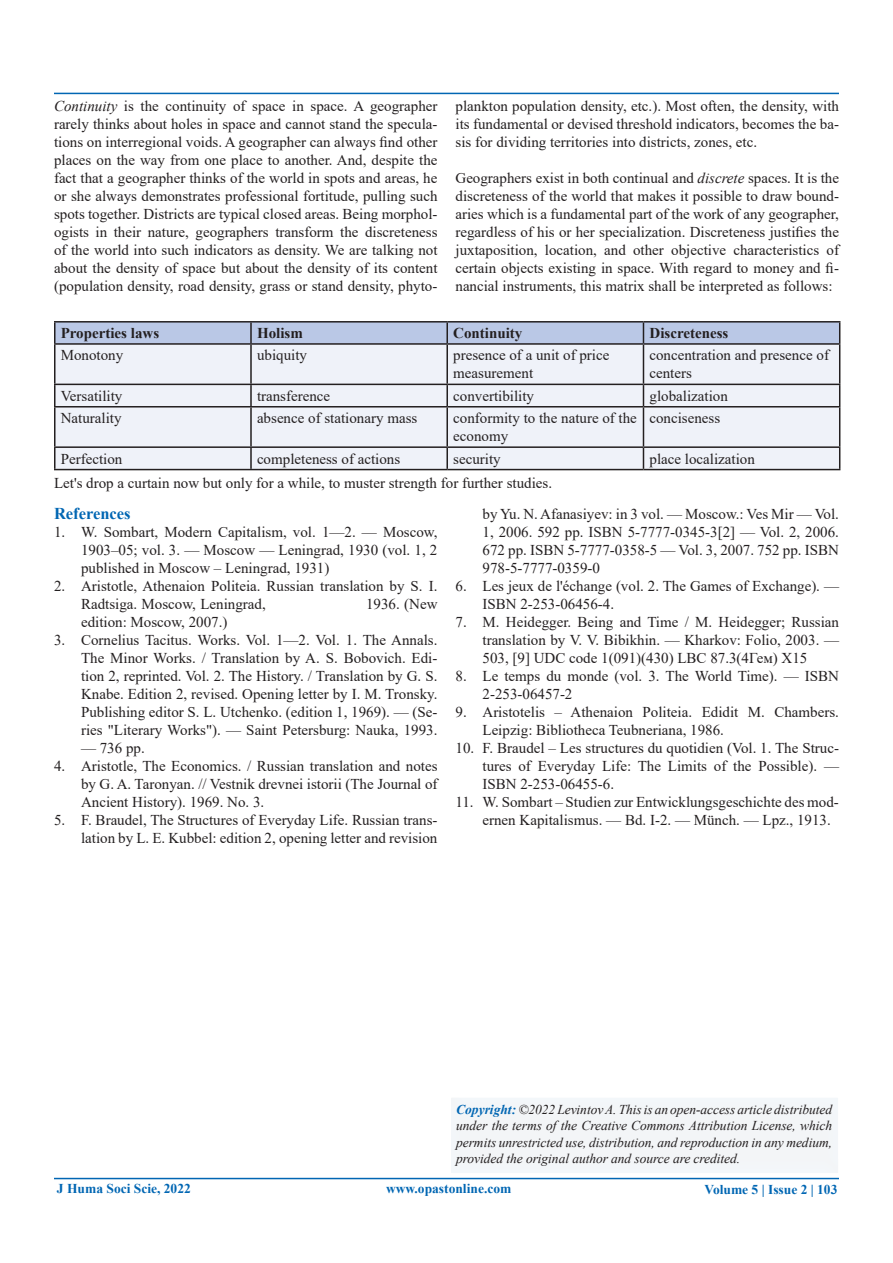
<style>
.page{position:relative;width:893px;height:1263px;background:#fff}
.page>*{position:absolute;margin:0;border:0;box-sizing:border-box;transform-origin:0 0}
.t1{font:700 16.5px "Times New Roman";color:#0166b3}
.t2{font:15px/18px "Times New Roman";color:#231f20;text-align:justify}
.t3{font:700 15px "Times New Roman";color:#231f20}
.t4{font:italic 13.5px/16.5px "Times New Roman";letter-spacing:-.005em;color:#231f20;text-align:justify}
.t5{font:700 13.5px "Times New Roman";color:#0166b3}
.s1{font-style:italic}
.s2{font-weight:700;color:#0166b3}
</style>
<div class="page">
<hr style="left:54px;top:1178px;width:785px;height:1px;background:#0166b3">
<hr style="left:54px;top:93px;width:785px;height:1px;background:#0166b3">
<div style="left:447px;top:1091px;width:393px;height:84px;background:#f3f5f7"></div>
<div style="left:56px;top:345px;width:783px;height:124px;background:#eff2f9"></div>
<hr style="left:54px;top:321px;width:197px;height:2px;background:#231f20">
<hr style="left:54px;top:323px;width:2px;height:20px;background:#231f20">
<hr style="left:251px;top:321px;width:196px;height:2px;background:#231f20">
<hr style="left:447px;top:321px;width:196px;height:2px;background:#231f20">
<hr style="left:643px;top:321px;width:197px;height:2px;background:#231f20">
<div style="left:55px;top:322px;width:785px;height:21px;background:#bac8e6"></div>
<hr style="left:54px;top:343px;width:197px;height:2px;background:#231f20">
<hr style="left:54px;top:345px;width:2px;height:39px;background:#231f20">
<hr style="left:251px;top:343px;width:196px;height:2px;background:#231f20">
<hr style="left:250px;top:345px;width:2px;height:39px;background:#231f20">
<hr style="left:447px;top:343px;width:196px;height:2px;background:#231f20">
<hr style="left:446px;top:345px;width:2px;height:39px;background:#231f20">
<hr style="left:643px;top:343px;width:197px;height:2px;background:#231f20">
<hr style="left:643px;top:345px;width:1px;height:39px;background:#231f20">
<hr style="left:839px;top:345px;width:1px;height:39px;background:#231f20">
<hr style="left:54px;top:384px;width:197px;height:1px;background:#231f20">
<hr style="left:54px;top:385px;width:2px;height:21px;background:#231f20">
<hr style="left:251px;top:384px;width:196px;height:1px;background:#231f20">
<hr style="left:250px;top:385px;width:2px;height:21px;background:#231f20">
<hr style="left:447px;top:384px;width:196px;height:1px;background:#231f20">
<hr style="left:446px;top:385px;width:2px;height:21px;background:#231f20">
<hr style="left:643px;top:384px;width:197px;height:1px;background:#231f20">
<svg style="left:643px;top:385px;width:1px;height:21px"></svg>
<svg style="left:839px;top:385px;width:1px;height:21px"></svg>
<hr style="left:54px;top:406px;width:197px;height:1px;background:#231f20">
<hr style="left:54px;top:407px;width:2px;height:39px;background:#231f20">
<hr style="left:251px;top:406px;width:196px;height:1px;background:#231f20">
<hr style="left:250px;top:407px;width:2px;height:39px;background:#231f20">
<hr style="left:447px;top:406px;width:196px;height:1px;background:#231f20">
<hr style="left:446px;top:407px;width:2px;height:39px;background:#231f20">
<hr style="left:643px;top:406px;width:197px;height:1px;background:#231f20">
<hr style="left:643px;top:407px;width:1px;height:39px;background:#231f20">
<hr style="left:839px;top:407px;width:1px;height:39px;background:#231f20">
<hr style="left:54px;top:446px;width:197px;height:2px;background:#231f20">
<hr style="left:54px;top:448px;width:2px;height:21px;background:#231f20">
<hr style="left:251px;top:446px;width:196px;height:2px;background:#231f20">
<hr style="left:250px;top:448px;width:2px;height:21px;background:#231f20">
<hr style="left:447px;top:446px;width:196px;height:2px;background:#231f20">
<hr style="left:446px;top:448px;width:2px;height:21px;background:#231f20">
<hr style="left:643px;top:446px;width:197px;height:2px;background:#231f20">
<svg style="left:643px;top:448px;width:1px;height:21px"></svg>
<svg style="left:839px;top:448px;width:1px;height:21px"></svg>
<hr style="left:54px;top:469px;width:197px;height:1px;background:#231f20">
<hr style="left:251px;top:469px;width:196px;height:1px;background:#231f20">
<hr style="left:447px;top:469px;width:196px;height:1px;background:#231f20">
<hr style="left:643px;top:469px;width:197px;height:1px;background:#231f20">
<p class="t2" style="left:54px;top:96px;width:385px"><span class="s1">Continuity</span> is the continuity of space in space. A geographer rarely thinks about holes in space and cannot stand the specula&shy;tions on interregional voids. A geographer can always find other places on the way from one place to another. And, despite the fact that a geographer thinks of the world in spots and areas, he or she always demonstrates professional fortitude, pulling such spots together. Districts are typical closed areas. Being morphol&shy;ogists in their nature, geographers transform the discreteness of the world into such indicators as density. We are talking not about the density of space but about the density of its content (population density, road density, grass or stand density, phyto-</p>
<p class="t2" style="left:455px;top:96px;width:385px">plankton population density, etc.). Most often, the density, with its fundamental or devised threshold indicators, becomes the ba&shy;sis for dividing territories into districts, zones, etc.</p>
<p class="t2" style="left:455px;top:168px;width:385px">Geographers exist in both continual and <span class="s1">discrete</span> spaces. It is the discreteness of the world that makes it possible to draw bound&shy;aries which is a fundamental part of the work of any geographer, regardless of his or her specialization. Discreteness justifies the juxtaposition, location, and other objective characteristics of certain objects existing in space. With regard to money and fi&shy;nancial instruments, this matrix shall be interpreted as follows:</p>
<p class="t3" style="left:61px;top:322px;width:100px">Properties laws</p>
<p class="t3" style="left:257px;top:322px;width:47px">Holism</p>
<p class="t3" style="left:453px;top:322px;width:71px">Continuity</p>
<p class="t3" style="left:649px;top:322px;width:80px">Discreteness</p>
<p class="t2" style="left:61px;top:346px;width:64px">Monotony</p>
<p class="t2" style="left:257px;top:346px;width:52px">ubiquity</p>
<p class="t2" style="left:453px;top:346px;width:158px">presence of a unit of price measurement</p>
<p class="t2" style="left:649px;top:346px;width:181px">concentration and presence of centers</p>
<p class="t2" style="left:61px;top:386px;width:63px">Versatility</p>
<p class="t2" style="left:257px;top:386px;width:75px">transference</p>
<p class="t2" style="left:453px;top:386px;width:82px">convertibility</p>
<p class="t2" style="left:649px;top:386px;width:80px">globalization</p>
<p class="t2" style="left:61px;top:409px;width:62px">Naturality</p>
<p class="t2" style="left:257px;top:409px;width:162px">absence of stationary mass</p>
<p class="t2" style="left:453px;top:409px;width:185px">conformity to the nature of the economy</p>
<p class="t2" style="left:649px;top:409px;width:72px">conciseness</p>
<p class="t2" style="left:61px;top:449px;width:63px">Perfection</p>
<p class="t2" style="left:257px;top:449px;width:145px">completeness of actions</p>
<p class="t2" style="left:453px;top:449px;width:49px">security</p>
<p class="t2" style="left:649px;top:449px;width:107px">place localization</p>
<p class="t2" style="left:54px;top:473px;width:500px">Let's drop a curtain now but only for a while, to muster strength for further studies.</p>
<p class="t1" style="left:54px;top:502px;width:78px">References</p>
<p class="t2" style="left:81px;top:523px;width:358px;text-indent:-27px">1. W. Sombart, Modern Capitalism, vol. 1—2. — Мoscow, 1903–05; vol. 3. — Moscow — Leningrad, 1930 (vol. 1, 2 published in Moscow – Leningrad, 1931)</p>
<p class="t2" style="left:81px;top:577px;width:358px;text-indent:-27px">2. Aristotle, Athenaion Politeia. Russian translation by S. I.<br>Radtsiga. Moscow, Leningrad,</p>
<p class="t2" style="left:482px;top:504px;width:358px">by Yu. N. Afanasiyev: in 3 vol. — Moscow.: Ves Mir — Vol.<br>1, 2006. 592 pp. ISBN 5-7777-0345-3[2] — Vol. 2, 2006.<br>672 pp. ISBN 5-7777-0358-5 — Vol. 3, 2007. 752 pp. ISBN 978-5-7777-0359-0</p>
<p class="t2" style="left:482px;top:576px;width:358px;text-indent:-27px">6. Les jeux de l'échange (vol. 2. The Games of Exchange). —<br>ISBN 2-253-06456-4.</p>
<p class="t2" style="left:482px;top:612px;width:358px;text-indent:-27px">7. M. Heidegger. Being and Time / M. Heidegger; Russian translation by V. V. Bibikhin. — Kharkov: Folio, 2003. — 503, [9] UDC code 1(091)(430) LBC 87.3(4Гем) Х15</p>
<p class="t2" style="left:482px;top:666px;width:358px;text-indent:-27px">8. Le temps du monde (vol. 3. The World Time). — ISBN<br>2-253-06457-2</p>
<p class="t2" style="left:482px;top:702px;width:358px;text-indent:-27px">9. Aristotelis – Athenaion Politeia. Edidit M. Chambers.<br>Leipzig: Bibliotheca Teubneriana, 1986.</p>
<p class="t2" style="left:482px;top:738px;width:358px;text-indent:-27px">10. F. Braudel – Les structures du quotidien (Vol. 1. The Struc&shy;tures of Everyday Life: The Limits of the Possible). — ISBN 2-253-06455-6.</p>
<p class="t2" style="left:482px;top:792px;width:358px;text-indent:-27px">11. W. Sombart – Studien zur Entwicklungsgeschichte des mod&shy;ernen Kapitalismus. — Bd. I-2. — Münch. — Lpz., 1913.</p>
<p class="t2" style="left:366px;top:595px;width:73px">1936. (New</p>
<p class="t2" style="left:81px;top:613px;width:148px">edition: Moscow, 2007.)</p>
<p class="t2" style="left:81px;top:631px;width:358px;text-indent:-27px">3. Cornelius Tacitus. Works. Vol. 1—2. Vol. 1. The Annals.<br>The Minor Works. / Translation by A. S. Bobovich. Edi&shy;tion 2, reprinted. Vol. 2. The History. / Translation by G. S.<br>Knabe. Edition 2, revised. Opening letter by I. M. Tronsky.<br>Publishing editor S. L. Utchenko. (edition 1, 1969). — (Se&shy;ries "Literary Works"). — Saint Petersburg: Nauka, 1993.</p>
<p class="t2" style="left:81px;top:739px;width:65px">— 736 pp.</p>
<p class="t2" style="left:81px;top:757px;width:358px;text-indent:-27px">4. Aristotle, The Economics. / Russian translation and notes by G. A. Taronyan. // Vestnik drevnei istorii (The Journal of Ancient History). 1969. No. 3.</p>
<p class="t2" style="left:54px;top:811px;width:385px;text-align:right">5. F. Braudel, The Structures of Everyday Life. Russian trans&shy;lation by L. E. Kubbel: edition 2, opening letter and revision</p>
<p class="t4" style="left:456px;top:1101px;width:377px"><span class="s2">Copyright:</span> ©2022 Levintov A. This is an open-access article distributed under the terms of the Creative Commons Attribution License, which permits unrestricted use, distribution, and reproduction in any medium, provided the original author and source are credited.</p>
<p class="t5" style="left:57px;top:1179px;width:135px">J Huma Soci Scie, 2022</p>
<p class="t5" style="left:386px;top:1179px;width:127px">www.opastonline.com</p>
<p class="t5" style="left:704px;top:1180px;width:134px">Volume 5 | Issue 2 | 103</p>
</div>
